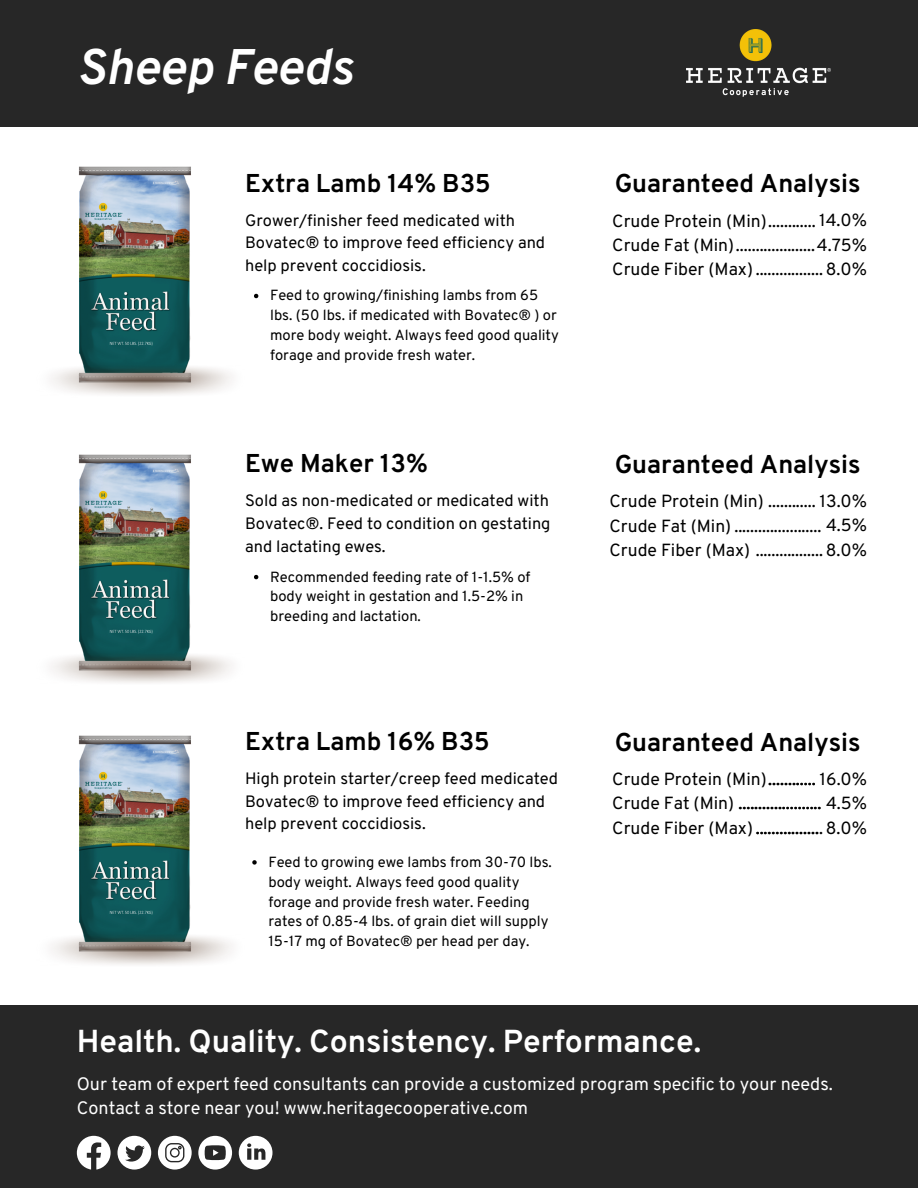
<style>
.page{position:relative;width:918px;height:1188px;background:#fff}
.page>*{position:absolute;margin:0;border:0;box-sizing:border-box;transform-origin:0 0}
.t1{font:italic 700 49.95px "Overpass";color:#fff}
.t2{font:700 31.8px "Overpass";color:#fff}
.t3{font:700 25.8px "Overpass";color:#000}
.t4{font:18px/24.8px "Overpass";color:#fff}
.t5{font:17.55px "Overpass";color:#000}
.t6{font:16.5px/22.6px "Overpass";color:#000}
.t7{font:14.7px/19.8px "Overpass";color:#000}
</style>
<div class="page">
<img style="left:78px;top:454px;width:113px;height:198px">
<img style="left:52px;top:652px;width:179px;height:31px">
<svg style="left:254px;top:575px;width:4px;height:4px"></svg>
<div style="left:0;top:0;width:918px;height:126px;background:#272727"></div>
<img style="left:687px;top:30px;width:144px;height:66px">
<img style="left:78px;top:735px;width:113px;height:198px">
<img style="left:52px;top:933px;width:179px;height:32px">
<svg style="left:252px;top:860px;width:5px;height:5px"></svg>
<img style="left:78px;top:166px;width:113px;height:198px">
<img style="left:52px;top:364px;width:179px;height:31px">
<svg style="left:254px;top:294px;width:4px;height:4px"></svg>
<div style="left:0;top:1005px;width:918px;height:183px;background:#272727"></div>
<svg style="left:77px;top:1136px;width:34px;height:34px"></svg>
<svg style="left:117px;top:1136px;width:34px;height:34px"></svg>
<svg style="left:158px;top:1136px;width:34px;height:34px"></svg>
<svg style="left:198px;top:1136px;width:34px;height:34px"></svg>
<svg style="left:239px;top:1136px;width:33px;height:34px"></svg>
<p class="t1" style="left:77px;top:35px;width:278px">Sheep Feeds</p>
<p class="t3" style="left:245px;top:166px;width:247px">Extra Lamb 14% B35</p>
<p class="t6" style="left:245px;top:208px;width:302px">Grower/finisher feed medicated with<br>Bovatec® to improve feed efficiency and help prevent coccidiosis.</p>
<p class="t7" style="left:270px;top:285px;width:290px">Feed to growing/finishing lambs from 65 lbs. (50 lbs. if medicated with Bovatec® ) or more body weight. Always feed good quality forage and provide fresh water.</p>
<p class="t3" style="left:245px;top:447px;width:184px">Ewe Maker 13%</p>
<p class="t6" style="left:245px;top:489px;width:307px;text-align:justify">Sold as non-medicated or medicated with Bovatec®. Feed to condition on gestating and lactating ewes.</p>
<p class="t7" style="left:270px;top:566px;width:262px">Recommended feeding rate of 1-1.5% of body weight in gestation and 1.5-2% in breeding and lactation.</p>
<p class="t3" style="left:245px;top:725px;width:246px">Extra Lamb 16% B35</p>
<p class="t6" style="left:245px;top:767px;width:314px">High protein starter/creep feed medicated<br>Bovatec® to improve feed efficiency and help prevent coccidiosis.</p>
<p class="t7" style="left:268px;top:852px;width:285px">Feed to growing ewe lambs from 30-70 lbs. body weight. Always feed good quality forage and provide fresh water. Feeding rates of 0.85-4 lbs. of grain diet will supply 15-17 mg of Bovatec® per head per day.</p>
<p class="t3" style="left:615px;top:167px;width:247px">Guaranteed Analysis</p>
<p class="t5" style="left:612px;top:209px;width:256px">Crude Protein (Min)............ 14.0%</p>
<p class="t5" style="left:612px;top:234px;width:256px">Crude Fat (Min)....................4.75%</p>
<p class="t5" style="left:612px;top:258px;width:256px">Crude Fiber (Max)................. 8.0%</p>
<p class="t3" style="left:615px;top:448px;width:247px">Guaranteed Analysis</p>
<p class="t5" style="left:609px;top:490px;width:259px">Crude Protein (Min) ............ 13.0%</p>
<p class="t5" style="left:609px;top:514px;width:259px">Crude Fat (Min) ...................... 4.5%</p>
<p class="t5" style="left:609px;top:538px;width:259px">Crude Fiber (Max) ................. 8.0%</p>
<p class="t3" style="left:615px;top:726px;width:247px">Guaranteed Analysis</p>
<p class="t5" style="left:612px;top:768px;width:256px">Crude Protein (Min)............ 16.0%</p>
<p class="t5" style="left:612px;top:792px;width:256px">Crude Fat (Min) ..................... 4.5%</p>
<p class="t5" style="left:612px;top:816px;width:256px">Crude Fiber (Max)................. 8.0%</p>
<p class="t2" style="left:77px;top:1021px;width:626px">Health. Quality. Consistency. Performance.</p>
<p class="t4" style="left:77px;top:1071px;width:757px">Our team of expert feed consultants can provide a customized program specific to your needs.<br>Contact a store near you! www.heritagecooperative.com</p>
</div>
